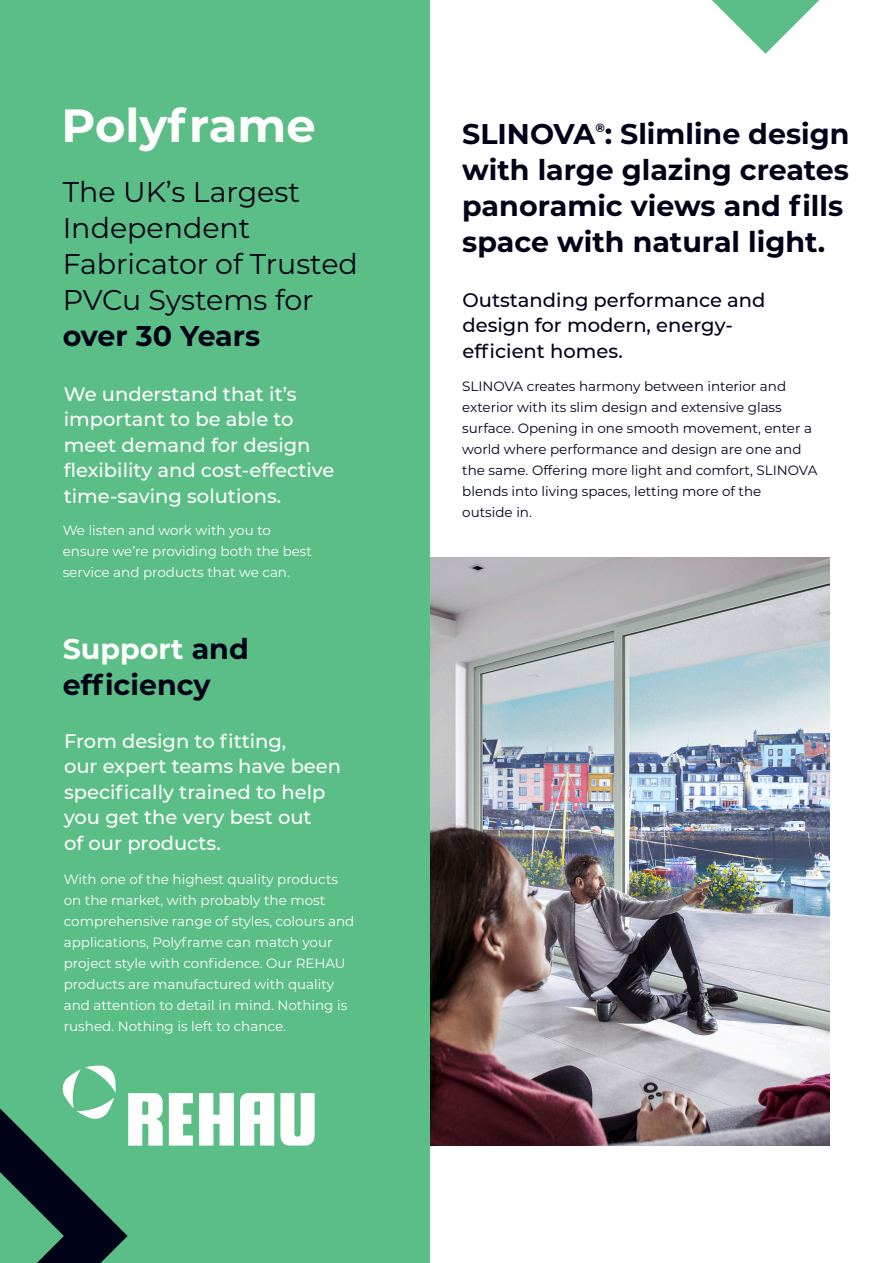
<style>
.page{position:relative;width:893px;height:1263px;background:#fff}
.page>*{position:absolute;margin:0;border:0;box-sizing:border-box;transform-origin:0 0}
.t1{font:700 46.5px "Montserrat";color:#fff}
.t2{font:700 28.5px/36px "Montserrat";color:#000217}
.t3{font:28.5px/36px "Montserrat";color:#000217}
.t4{font:500 19.5px/25.5px "Montserrat";color:#fff}
.t5{font:500 19.5px/25.5px "Montserrat";color:#000217}
.t6{font:13.5px/21px "Montserrat";color:#fff}
.t7{font:13.5px/21px "Montserrat";color:#000217}
.t8{font:700 12px "Montserrat";color:#000217}
.s1{font-weight:700}
.s2{color:#fff}
</style>
<div class="page">
<img style="left:429px;top:558px;width:400px;height:587px">
<div style="left:0;top:0;width:429px;height:1263px;background:#5bbe86"></div>
<svg style="left:0;top:1108px;width:159px;height:155px"></svg>
<svg style="left:712px;top:0;width:107px;height:54px"></svg>
<svg style="left:62px;top:1065px;width:54px;height:55px"></svg>
<svg style="left:280px;top:1093px;width:35px;height:52px;background:#e0f2e8"></svg>
<svg style="left:240px;top:1093px;width:34px;height:52px;background:#eaf6f0"></svg>
<svg style="left:199px;top:1093px;width:35px;height:52px;background:#e5f5ec"></svg>
<svg style="left:169px;top:1093px;width:24px;height:52px"></svg>
<svg style="left:128px;top:1093px;width:35px;height:52px;background:#e5f4eb"></svg>
<p class="t1" style="left:62px;top:92px;width:256px">Polyframe</p>
<p class="t3" style="left:63px;top:173px;width:297px">The UK’s Largest<br>Independent<br>Fabricator of Trusted<br>PVCu Systems for <span class="s1">over 30 Years</span></p>
<p class="t4" style="left:64px;top:380px;width:272px">We understand that it’s important to be able to meet demand for design flexibility and cost-effective time-saving solutions.</p>
<p class="t6" style="left:63px;top:520px;width:251px">We listen and work with you to ensure we’re providing both the best service and products that we can.</p>
<p class="t2" style="left:63px;top:630px;width:188px"><span class="s2">Support</span> and efficiency</p>
<p class="t4" style="left:64px;top:727px;width:279px">From design to fitting,<br>our expert teams have been specifically trained to help you get the very best out<br>of our products.</p>
<p class="t6" style="left:64px;top:869px;width:292px">With one of the highest quality products on the market, with probably the most comprehensive range of styles, colours and applications, Polyframe can match your project style with confidence. Our REHAU products are manufactured with quality and attention to detail in mind. Nothing is rushed. Nothing is left to chance.</p>
<p class="t2" style="left:462px;top:114px;width:389px">SLINOVA : Slimline design</p>
<p class="t8" style="left:595px;top:119px;width:11px">®</p>
<p class="t2" style="left:462px;top:150px;width:388px">with large glazing creates panoramic views and fills space with natural light.</p>
<p class="t5" style="left:462px;top:286px;width:305px">Outstanding performance and design for modern, energy&shy;efficient homes.</p>
<p class="t7" style="left:462px;top:375px;width:357px">SLINOVA creates harmony between interior and exterior with its slim design and extensive glass surface. Opening in one smooth movement, enter a world where performance and design are one and the same. Offering more light and comfort, SLINOVA blends into living spaces, letting more of the<br>outside in.</p>
</div>
